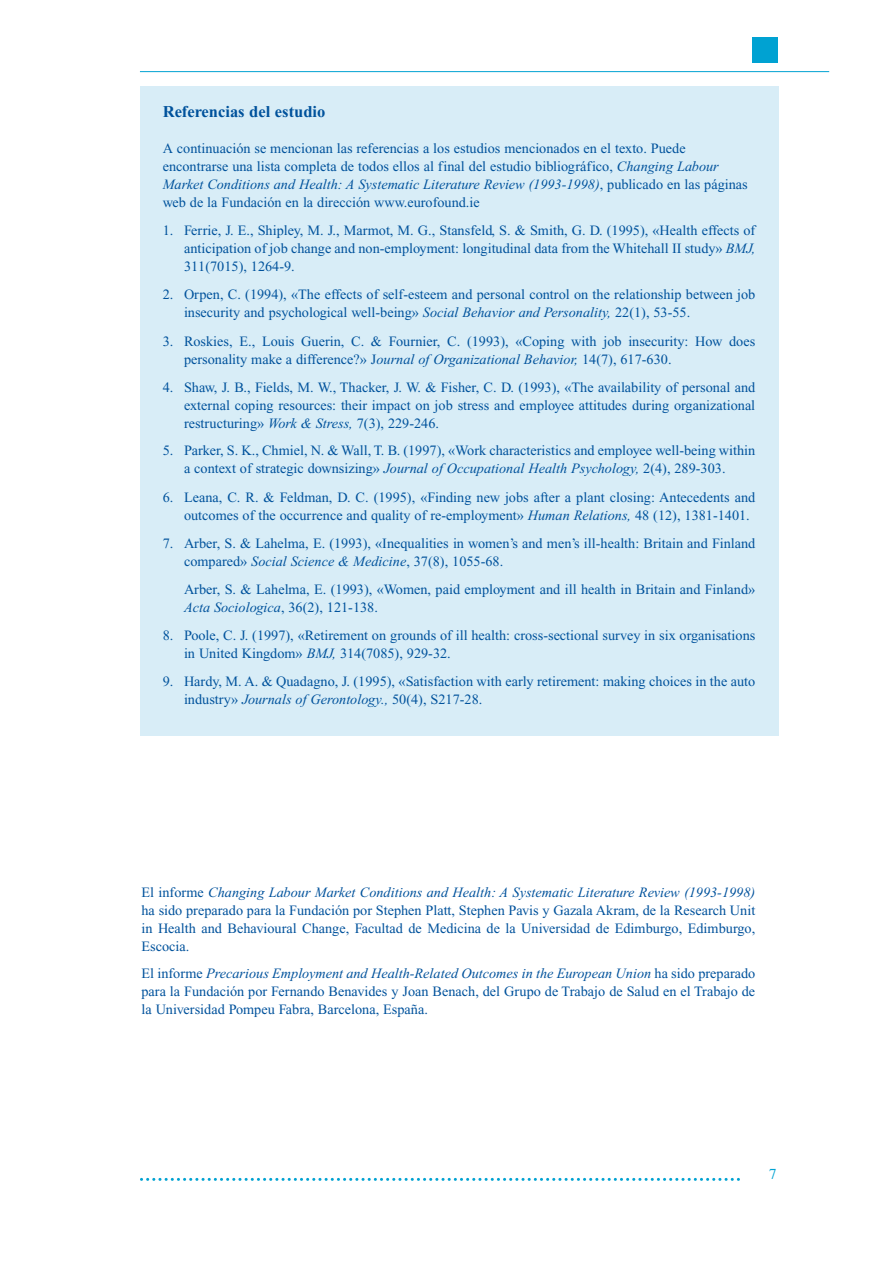
<style>
.page{position:relative;width:893px;height:1263px;background:#fff}
.page>*{position:absolute;margin:0;border:0;box-sizing:border-box;transform-origin:0 0}
.t1{font:700 16.5px "Times New Roman";color:#00529c}
.t2{font:15px "Times";color:#00a2d2}
.t3{font:14.25px/18px "Times New Roman";color:#00529c}
.s1{font-style:italic}
</style>
<div class="page">
<hr style="left:140px;top:71px;width:689px;height:1px;background:#00a2d2">
<div style="left:752px;top:38px;width:26px;height:25px;background:#00a2d2"></div>
<svg style="left:141px;top:1178px;width:599px;height:3px"></svg>
<div style="left:140px;top:87px;width:638px;height:649px;background:#d8edf7"></div>
<p class="t1" style="left:163px;top:106px;width:164px">Referencias del estudio</p>
<p class="t3" style="left:163px;top:141px;width:586px">A continuación se mencionan las referencias a los estudios mencionados en el texto. Puede encontrarse una lista completa de todos ellos al final del estudio bibliográfico, <span class="s1">Changing Labour Market Conditions and Health: A Systematic Literature Review (1993-1998)</span>, publicado en las páginas web de la Fundación en la dirección www.eurofound.ie</p>
<p class="t3" style="left:184px;top:223px;width:573px;text-align:justify;text-indent:-21px">1. Ferrie, J. E., Shipley, M. J., Marmot, M. G., Stansfeld, S. &amp; Smith, G. D. (1995), «Health effects of anticipation of job change and non-employment: longitudinal data from the Whitehall II study» <span class="s1">BMJ, </span>311(7015), 1264-9.</p>
<p class="t3" style="left:184px;top:287px;width:573px;text-indent:-21px">2. Orpen, C. (1994), «The effects of self-esteem and personal control on the relationship between job insecurity and psychological well-being» <span class="s1">Social Behavior and Personality,</span> 22(1), 53-55.</p>
<p class="t3" style="left:184px;top:333px;width:572px;text-indent:-21px">3. Roskies, E., Louis Guerin, C. &amp; Fournier, C. (1993), «Coping with job insecurity: How does personality make a difference?» J<span class="s1">ournal of Organizational Behavior,</span> 14(7), 617-630.</p>
<p class="t3" style="left:184px;top:379px;width:573px;text-align:justify;text-indent:-21px">4. Shaw, J. B., Fields, M. W., Thacker, J. W. &amp; Fisher, C. D. (1993), «The availability of personal and external coping resources: their impact on job stress and employee attitudes during organizational restructuring» <span class="s1">Work &amp; Stress,</span> 7(3), 229-246.</p>
<p class="t3" style="left:163px;top:443px;width:594px;text-align:center">5. Parker, S. K., Chmiel, N. &amp; Wall, T. B. (1997), «Work characteristics and employee well-being within a context of strategic downsizing» <span class="s1">Journal of Occupational Health Psychology,</span> 2(4), 289-303.</p>
<p class="t3" style="left:184px;top:489px;width:573px;text-indent:-21px">6. Leana, C. R. &amp; Feldman, D. C. (1995), «Finding new jobs after a plant closing: Antecedents and outcomes of the occurrence and quality of re-employment» <span class="s1">Human Relations,</span> 48 (12), 1381-1401.</p>
<p class="t3" style="left:184px;top:535px;width:573px;text-indent:-21px">7. Arber, S. &amp; Lahelma, E. (1993), «Inequalities in women’s and men’s ill-health: Britain and Finland compared» <span class="s1">Social Science &amp; Medicine</span>, 37(8), 1055-68.</p>
<p class="t3" style="left:184px;top:581px;width:573px">Arber, S. &amp; Lahelma, E. (1993), «Women, paid employment and ill health in Britain and Finland»<br><span class="s1">Acta Sociologica</span>, 36(2), 121-138.</p>
<p class="t3" style="left:184px;top:627px;width:573px;text-indent:-21px">8. Poole, C. J. (1997), «Retirement on grounds of ill health: cross-sectional survey in six organisations in United Kingdom» <span class="s1">BMJ,</span> 314(7085), 929-32.</p>
<p class="t3" style="left:184px;top:673px;width:573px;text-indent:-21px">9. Hardy, M. A. &amp; Quadagno, J. (1995), «Satisfaction with early retirement: making choices in the auto industry» <span class="s1">Journals of Gerontology.,</span> 50(4), S217-28.</p>
<p class="t3" style="left:141px;top:885px;width:615px;text-align:justify">El informe <span class="s1">Changing Labour Market Conditions and Health: A Systematic Literature Review (1993-1998) </span>ha sido preparado para la Fundación por Stephen Platt, Stephen Pavis y Gazala Akram, de la Research Unit in Health and Behavioural Change, Facultad de Medicina de la Universidad de Edimburgo, Edimburgo, Escocia.</p>
<p class="t3" style="left:141px;top:965px;width:615px;text-align:justify">El informe <span class="s1">Precarious Employment and Health-Related Outcomes in the European Union</span> ha sido preparado para la Fundación por Fernando Benavides y Joan Benach, del Grupo de Trabajo de Salud en el Trabajo de la Universidad Pompeu Fabra, Barcelona, España.</p>
<p class="t2" style="left:769px;top:1168px;width:9px">7</p>
</div>
